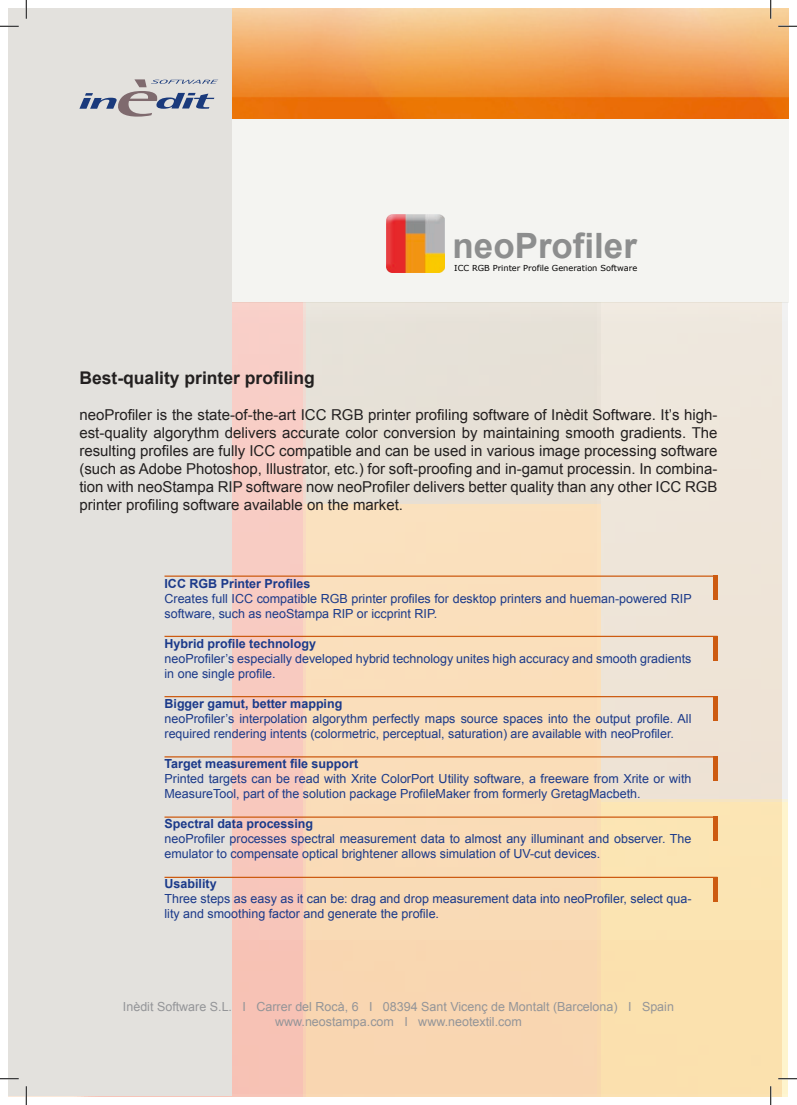
<style>
.page{position:relative;width:797px;height:1105px;background:#fff}
.page>*{position:absolute;margin:0;border:0;box-sizing:border-box;transform-origin:0 0}
.t1{font:700 34.88px "Arial";color:#8d8e8e}
.t2{font:700 17.5px "Arial";color:#232020}
.t3{font:15px/18px "Arial";color:#232020;text-align:justify}
.t4{font:12.5px/15px "Arial";color:#1b3a8a}
.t5{font:700 12.5px "Arial";color:#1b3a8a}
.t6{font:12.5px/15px "Arial";color:#949598;text-align:center}
.t7{font:8.25px "Verdana";color:#030202}
</style>
<div class="page">
<div style="left:9px;top:9px;width:779px;height:294px;background:#f4f4f1"></div>
<img style="left:232px;top:9px;width:556px;height:109px">
<img style="left:232px;top:303px;width:555px;height:793px">
<div style="left:9px;top:9px;width:223px;height:1087px;background:#e3e1dd"></div>
<svg style="left:79px;top:79px;width:139px;height:38px"></svg>
<img style="left:386px;top:214px;width:58px;height:58px">
<hr style="left:164px;top:575px;width:553px;height:2px;background:#cd5b11">
<hr style="left:164px;top:636px;width:553px;height:1px;background:#cd5b11">
<hr style="left:164px;top:696px;width:553px;height:1px;background:#cd5b11">
<hr style="left:164px;top:756px;width:553px;height:1px;background:#cd5b11">
<hr style="left:164px;top:816px;width:553px;height:2px;background:#cd5b11">
<hr style="left:164px;top:877px;width:553px;height:1px;background:#cd5b11">
<hr style="left:713px;top:575px;width:4px;height:25px;background:#cd5b11">
<hr style="left:713px;top:636px;width:4px;height:25px;background:#cd5b11">
<hr style="left:713px;top:696px;width:4px;height:25px;background:#cd5b11">
<hr style="left:713px;top:756px;width:4px;height:25px;background:#cd5b11">
<hr style="left:713px;top:816px;width:4px;height:25px;background:#cd5b11">
<hr style="left:713px;top:877px;width:4px;height:24px;background:#cd5b11">
<svg style="left:0;top:25px;width:19px;height:2px"></svg>
<svg style="left:778px;top:25px;width:19px;height:2px"></svg>
<svg style="left:0;top:1078px;width:19px;height:1px"></svg>
<svg style="left:778px;top:1078px;width:19px;height:1px"></svg>
<svg style="left:25px;top:0;width:2px;height:19px"></svg>
<svg style="left:25px;top:1086px;width:2px;height:19px"></svg>
<svg style="left:770px;top:0;width:1px;height:19px"></svg>
<svg style="left:770px;top:1086px;width:1px;height:19px"></svg>
<h1 class="t1" style="left:452px;top:223px;width:186px">neoProfiler</h1>
<p class="t7" style="left:454px;top:263px;width:184px">ICC RGB Printer Profile Generation Software</p>
<h2 class="t2" style="left:79px;top:366px;width:237px">Best-quality printer profiling</h2>
<p class="t3" style="left:79px;top:406px;width:639px">neoProfiler is the state-of-the-art ICC RGB printer profiling software of Inèdit Software. It’s high&shy;est-quality algorythm delivers accurate color conversion by maintaining smooth gradients. The resulting profiles are fully ICC compatible and can be used in various image processing software (such as Adobe Photoshop, Illustrator, etc.) for soft-proofing and in-gamut processin. In combina&shy;tion with neoStampa RIP software now neoProfiler delivers better quality than any other ICC RGB printer profiling software available on the market.</p>
<p class="t5" style="left:164px;top:575px;width:147px">ICC RGB Printer Profiles</p>
<p class="t4" style="left:164px;top:591px;width:528px">Creates full ICC compatible RGB printer profiles for desktop printers and hueman-powered RIP software, such as neoStampa RIP or iccprint RIP.</p>
<p class="t5" style="left:164px;top:635px;width:153px">Hybrid profile technology</p>
<p class="t4" style="left:164px;top:651px;width:528px">neoProfiler’s especially developed hybrid technology unites high accuracy and smooth gradients in one single profile.</p>
<p class="t5" style="left:164px;top:695px;width:179px">Bigger gamut, better mapping</p>
<p class="t4" style="left:164px;top:711px;width:528px">neoProfiler’s interpolation algorythm perfectly maps source spaces into the output profile. All required rendering intents (colormetric, perceptual, saturation) are available with neoProfiler.</p>
<p class="t5" style="left:164px;top:755px;width:195px">Target measurement file support</p>
<p class="t4" style="left:164px;top:771px;width:528px">Printed targets can be read with Xrite ColorPort Utility software, a freeware from Xrite or with<br>MeasureTool, part of the solution package ProfileMaker from formerly GretagMacbeth.</p>
<p class="t5" style="left:164px;top:815px;width:150px">Spectral data processing</p>
<p class="t4" style="left:164px;top:831px;width:528px">neoProfiler processes spectral measurement data to almost any illuminant and observer. The emulator to compensate optical brightener allows simulation of UV-cut devices.</p>
<p class="t5" style="left:164px;top:875px;width:54px">Usability</p>
<p class="t4" style="left:164px;top:891px;width:528px">Three steps as easy as it can be: drag and drop measurement data into neoProfiler, select qua&shy;lity and smoothing factor and generate the profile.</p>
<p class="t6" style="left:123px;top:999px;width:552px">Inèdit Software S.L. I Carrer del Rocà, 6 I 08394 Sant Vicenç de Montalt (Barcelona) I Spain www.neostampa.com I www.neotextil.com</p>
</div>
